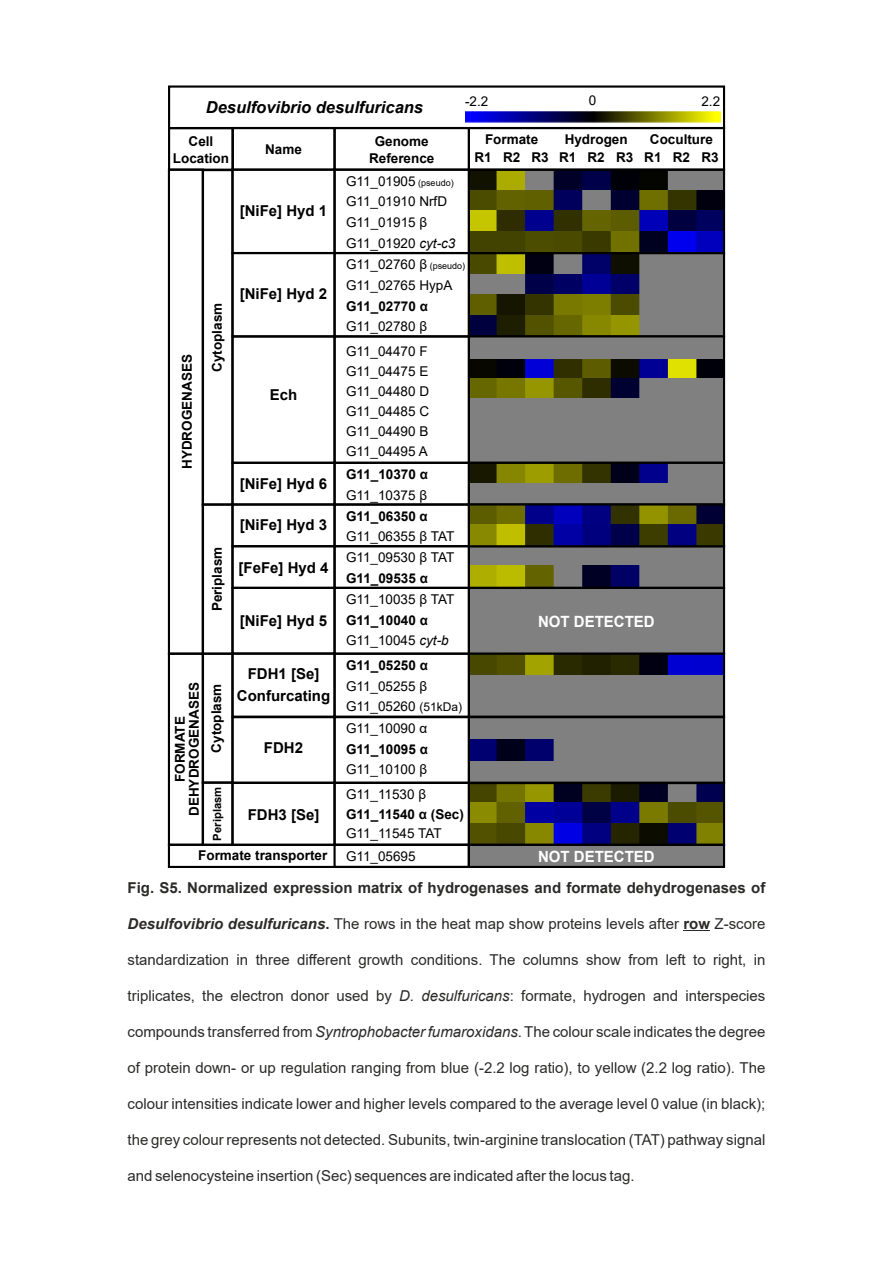
<style>
.page{position:relative;width:893px;height:1263px;background:#fff}
.page>*{position:absolute;margin:0;border:0;box-sizing:border-box;transform-origin:0 0}
.t1{font:italic 700 16.5px "Arial";color:#000}
.t2{font:700 15.45px "Arial";color:#fff}
.t3{font:15px "Arial";color:#2b2a29}
.t4{font:700 15px "Arial";color:#000}
.t5{font:700 15px "Arial";color:#2b2a29}
.t6{font:13.5px/20px "Arial";color:#000;text-align:justify}
.t7{font:700 13.5px/17px "Arial";color:#000;text-align:center}
.t8{font:13.5px "Arial";letter-spacing:-.035em;color:#000}
.t9{font:700 11.25px "Arial";color:#000}
.s1{font-size:9px}
.s2{font-style:italic}
.s3{font-size:12px}
.s4{font-weight:700;font-style:italic}
.s5{font-weight:700}
</style>
<div class="page">
<img style="left:471px;top:172px;width:251px;height:393px">
<img style="left:471px;top:565px;width:251px;height:300px">
<img style="left:471px;top:739px;width:251px;height:21px">
<img style="left:465px;top:112px;width:255px;height:11px">
<div style="left:468px;top:545px;width:257px;height:44px;border:2px solid #000"></div>
<div style="left:168px;top:844px;width:302px;height:24px;border:2px solid #000"></div>
<div style="left:333px;top:545px;width:137px;height:44px;border:2px solid #000"></div>
<div style="left:231px;top:545px;width:105px;height:44px;border:2px solid #000"></div>
<div style="left:333px;top:587px;width:137px;height:68px;border:2px solid #000"></div>
<div style="left:231px;top:587px;width:105px;height:68px;border:2px solid #000"></div>
<div style="left:333px;top:716px;width:137px;height:68px;border:2px solid #000"></div>
<div style="left:231px;top:782px;width:105px;height:64px;border:2px solid #000"></div>
<div style="left:333px;top:782px;width:137px;height:64px;border:2px solid #000"></div>
<div style="left:468px;top:587px;width:257px;height:68px;border:2px solid #000"></div>
<div style="left:468px;top:716px;width:257px;height:68px;border:2px solid #000"></div>
<div style="left:333px;top:127px;width:137px;height:44px;border:2px solid #000"></div>
<div style="left:231px;top:127px;width:105px;height:44px;border:2px solid #000"></div>
<div style="left:168px;top:127px;width:66px;height:44px;border:2px solid #000"></div>
<div style="left:168px;top:169px;width:36px;height:486px;border:2px solid #000"></div>
<div style="left:168px;top:653px;width:36px;height:193px;border:2px solid #000"></div>
<div style="left:202px;top:653px;width:32px;height:131px;border:2px solid #000"></div>
<div style="left:202px;top:782px;width:32px;height:64px;border:2px solid #000"></div>
<div style="left:468px;top:844px;width:257px;height:24px;border:2px solid #000"></div>
<div style="left:168px;top:85px;width:557px;height:44px;border:2px solid #000"></div>
<div style="left:231px;top:252px;width:105px;height:85px;border:2px solid #000"></div>
<div style="left:468px;top:252px;width:257px;height:85px;border:2px solid #000"></div>
<div style="left:468px;top:335px;width:257px;height:129px;border:2px solid #000"></div>
<div style="left:333px;top:335px;width:137px;height:129px;border:2px solid #000"></div>
<div style="left:231px;top:335px;width:105px;height:129px;border:2px solid #000"></div>
<div style="left:468px;top:462px;width:257px;height:43px;border:2px solid #000"></div>
<div style="left:333px;top:462px;width:137px;height:43px;border:2px solid #000"></div>
<div style="left:231px;top:462px;width:105px;height:43px;border:2px solid #000"></div>
<div style="left:468px;top:782px;width:257px;height:64px;border:2px solid #000"></div>
<div style="left:202px;top:169px;width:32px;height:337px;border:2px solid #000"></div>
<div style="left:333px;top:844px;width:137px;height:24px;border:2px solid #000"></div>
<div style="left:333px;top:653px;width:137px;height:65px;border:2px solid #000"></div>
<div style="left:231px;top:652px;width:105px;height:66px;border:2px solid #000"></div>
<div style="left:333px;top:503px;width:137px;height:44px;border:2px solid #000"></div>
<div style="left:468px;top:503px;width:257px;height:44px;border:2px solid #000"></div>
<div style="left:231px;top:503px;width:105px;height:44px;border:2px solid #000"></div>
<div style="left:333px;top:169px;width:137px;height:85px;border:2px solid #000"></div>
<div style="left:231px;top:169px;width:105px;height:85px;border:2px solid #000"></div>
<div style="left:468px;top:169px;width:257px;height:85px;border:2px solid #000"></div>
<div style="left:468px;top:653px;width:257px;height:65px;border:2px solid #000"></div>
<svg style="left:683px;top:930px;width:27px;height:1px"></svg>
<p class="t1" style="left:206px;top:101px;width:219px">Desulfovibrio desulfuricans</p>
<p class="t7" style="left:173px;top:134px;width:58px">Cell<br>Location</p>
<p class="t7" style="left:369px;top:134px;width:67px">Genome<br>Reference</p>
<p class="t7" style="left:265px;top:142px;width:38px">Name</p>
<p class="t4" style="left:240px;top:205px;width:89px">[NiFe] Hyd 1</p>
<p class="t6" style="left:346px;top:172px;width:109px">G11_01905 <span class="s1">(pseudo)</span></p>
<p class="t6" style="left:346px;top:193px;width:103px">G11_01910 NrfD</p>
<p class="t6" style="left:346px;top:214px;width:83px">G11_01915 β</p>
<p class="t6" style="left:346px;top:235px;width:111px">G11_01920 <span class="s2">cyt-c3</span></p>
<p class="t6" style="left:465px;top:92px;width:25px">-2.2</p>
<p class="t6" style="left:589px;top:92px;width:9px">0</p>
<p class="t6" style="left:701px;top:92px;width:20px">2.2</p>
<p class="t7" style="left:474px;top:132px;width:246px;line-height:17.9px;text-align:left;text-indent:175px">Coculture<br>R1 R2 R3 R1 R2 R3 R1 R2 R3</p>
<p class="t7" style="left:485px;top:132px;width:55px">Formate</p>
<p class="t7" style="left:565px;top:132px;width:65px">Hydrogen</p>
<p class="t7" style="left:180px;top:469px;width:116px;rotate:-90deg">HYDROGENASES</p>
<p class="t7" style="left:210px;top:372px;width:71px;rotate:-90deg">Cytoplasm</p>
<p class="t4" style="left:240px;top:288px;width:89px">[NiFe] Hyd 2</p>
<p class="t4" style="left:270px;top:389px;width:29px">Ech</p>
<p class="t7" style="left:210px;top:611px;width:66px;rotate:-90deg">Periplasm</p>
<p class="t4" style="left:240px;top:478px;width:89px">[NiFe] Hyd 6</p>
<p class="t4" style="left:240px;top:519px;width:89px">[NiFe] Hyd 3</p>
<p class="t4" style="left:239px;top:562px;width:92px">[FeFe] Hyd 4</p>
<p class="t4" style="left:240px;top:615px;width:89px">[NiFe] Hyd 5</p>
<p class="t7" style="left:187px;top:816px;width:135px;rotate:-90deg">DEHYDROGENASES</p>
<p class="t7" style="left:173px;top:782px;width:67px;rotate:-90deg">FORMATE</p>
<p class="t7" style="left:209px;top:753px;width:71px;rotate:-90deg">Cytoplasm</p>
<p class="t9" style="left:213px;top:841px;width:55px;rotate:-90deg">Periplasm</p>
<p class="t4" style="left:248px;top:668px;width:73px">FDH1 [Se]</p>
<p class="t4" style="left:237px;top:690px;width:95px">Confurcating</p>
<p class="t4" style="left:264px;top:742px;width:41px">FDH2</p>
<p class="t4" style="left:248px;top:809px;width:73px">FDH3 [Se]</p>
<p class="t7" style="left:198px;top:848px;width:131px">Formate transporter</p>
<p class="t6" style="left:346px;top:256px;width:121px">G11_02760 β <span class="s1">(pseudo)</span></p>
<p class="t6" style="left:346px;top:276px;width:108px">G11_02765 HypA</p>
<p class="t7" style="left:346px;top:299px;width:83px">G11_02770 α</p>
<p class="t6" style="left:346px;top:318px;width:83px">G11_02780 β</p>
<p class="t6" style="left:346px;top:342px;width:85px">G11_04470 F G11_04475 E G11_04480 D G11_04485 C G11_04490 B G11_04495 A</p>
<p class="t7" style="left:346px;top:467px;width:83px">G11_10370 α</p>
<p class="t6" style="left:346px;top:486px;width:83px">G11_10375 β</p>
<p class="t7" style="left:346px;top:509px;width:83px">G11_06350 α</p>
<p class="t6" style="left:346px;top:528px;width:110px">G11_06355 β TAT</p>
<p class="t6" style="left:346px;top:549px;width:110px">G11_09530 β TAT</p>
<p class="t7" style="left:346px;top:571px;width:83px">G11_09535 α</p>
<p class="t6" style="left:346px;top:590px;width:110px">G11_10035 β TAT</p>
<p class="t7" style="left:346px;top:613px;width:83px">G11_10040 α</p>
<p class="t6" style="left:346px;top:631px;width:104px">G11_10045 <span class="s2">cyt-b</span></p>
<p class="t7" style="left:346px;top:658px;width:83px">G11_05250 α</p>
<p class="t6" style="left:346px;top:677px;width:83px">G11_05255 β</p>
<p class="t6" style="left:346px;top:698px;width:117px">G11_05260 <span class="s3">(51kDa)</span></p>
<p class="t6" style="left:346px;top:720px;width:83px">G11_10090 α</p>
<p class="t6" style="left:346px;top:761px;width:83px">G11_10100 β</p>
<p class="t7" style="left:346px;top:806px;width:119px">G11_11540 α (Sec)</p>
<p class="t8" style="left:346px;top:828px;width:97px">G11_11545 TAT</p>
<p class="t7" style="left:346px;top:742px;width:83px">G11_10095 α</p>
<p class="t6" style="left:346px;top:785px;width:82px">G11_11530 β</p>
<p class="t2" style="left:538px;top:616px;width:118px">NOT DETECTED</p>
<p class="t6" style="left:346px;top:847px;width:71px">G11_05695</p>
<p class="t2" style="left:538px;top:851px;width:118px">NOT DETECTED</p>
<p class="t5" style="left:128px;top:882px;width:639px">Fig. S5. Normalized expression matrix of hydrogenases and formate dehydrogenases of</p>
<p class="t3" style="left:128px;top:918px;width:639px"><span class="s4">Desulfovibrio desulfuricans</span><span class="s5">.</span> The rows in the heat map show proteins levels after <span class="s5">row</span> Z-score</p>
<p class="t3" style="left:128px;top:954px;width:639px">standardization in three different growth conditions. The columns show from left to right, in</p>
<p class="t3" style="left:128px;top:990px;width:639px">triplicates, the electron donor used by <span class="s2">D. desulfuricans</span>: formate, hydrogen and interspecies</p>
<p class="t3" style="left:128px;top:1026px;width:639px">compounds transferred from <span class="s2">Syntrophobacter fumaroxidans</span>. The colour scale indicates the degree</p>
<p class="t3" style="left:128px;top:1062px;width:639px">of protein down- or up regulation ranging from blue (-2.2 log ratio), to yellow (2.2 log ratio). The</p>
<p class="t3" style="left:128px;top:1098px;width:639px">colour intensities indicate lower and higher levels compared to the average level 0 value (in black);</p>
<p class="t3" style="left:128px;top:1134px;width:639px">the grey colour represents not detected. Subunits, twin-arginine translocation (TAT) pathway signal</p>
<p class="t3" style="left:128px;top:1170px;width:508px">and selenocysteine insertion (Sec) sequences are indicated after the locus tag.</p>
</div>
